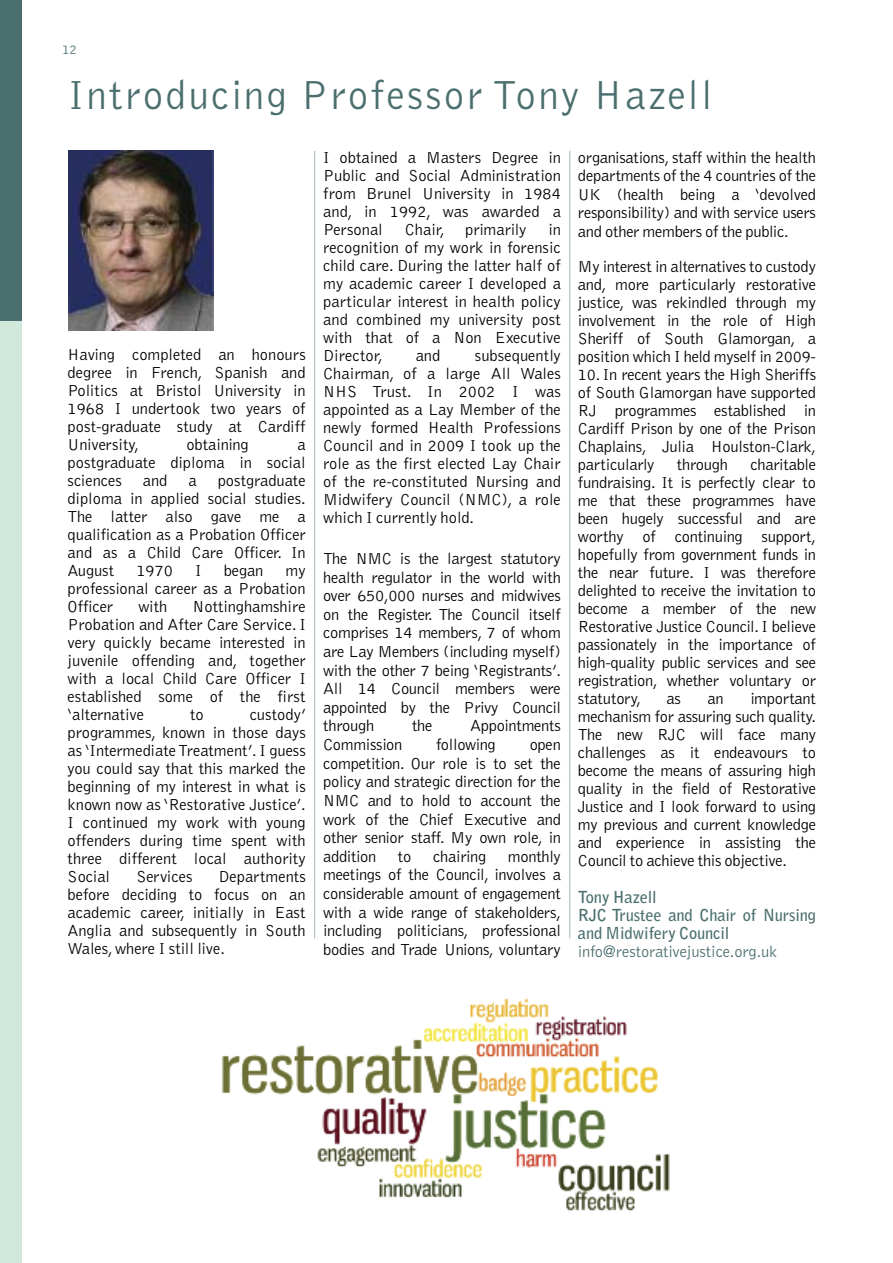
<style>
.page{position:relative;width:893px;height:1263px;background:#fff}
.page>*{position:absolute;margin:0;border:0;box-sizing:border-box;transform-origin:0 0}
.t1{font:300 42px "Bell Gothic";letter-spacing:.055em;color:#4b6f6f}
.t2{font:300 16.5px/18px "Bell Gothic";letter-spacing:-.015em;color:#000;text-align:justify}
.t3{font:700 16.5px/18px "Bell Gothic";letter-spacing:-.01em;color:#4b6f6f}
.t4{font:300 16.5px "Bell Gothic";letter-spacing:-.01em;color:#4b6f6f}
.t5{font:300 13.5px "Bell Gothic";color:#4b6f6f}
</style>
<div class="page">
<div style="left:0;top:0;width:21px;height:321px;background:#4b6f6f"></div>
<div style="left:0;top:321px;width:21px;height:942px;background:#d1e9dc"></div>
<hr style="left:570px;top:151px;width:1px;height:787px;background:#a5b7b7">
<hr style="left:314px;top:151px;width:1px;height:787px;background:#a5b7b7">
<img style="left:69px;top:151px;width:144px;height:179px">
<img style="left:222px;top:998px;width:448px;height:213px">
<p class="t5" style="left:62px;top:45px;width:16px">12</p>
<h1 class="t1" style="left:68px;top:80px;width:646px">Introducing Professor Tony Hazell</h1>
<p class="t2" style="left:578px;top:149px;width:240px;line-height:18.6px">organisations, staff within the health departments of the 4 countries of the UK (health being a ‘devolved responsibility) and with service users and other members of the public.</p>
<p class="t2" style="left:578px;top:258px;width:240px">My interest in alternatives to custody and, more particularly restorative justice, was rekindled through my involvement in the role of High Sheriff of South Glamorgan, a position which I held myself in 2009-</p>
<p class="t2" style="left:578px;top:366px;width:240px">10. In recent years the High Sheriffs of South Glamorgan have supported RJ programmes established in Cardiff Prison by one of the Prison Chaplains, Julia Houlston-Clark, particularly</p>
<p class="t2" style="left:323px;top:149px;width:239px">I obtained a Masters Degree in Public and Social Administration from Brunel University in 1984 and, in 1992, was awarded a Personal</p>
<p class="t2" style="left:405px;top:221px;width:123px">Chair, primarily</p>
<p class="t2" style="left:323px;top:221px;width:239px;text-indent:225px">in recognition of my work in forensic child care. During the latter half of my academic career I developed a particular interest in health policy and combined my university post with that of a Non Executive Director,</p>
<p class="t2" style="left:68px;top:346px;width:240px">Having completed an honours degree in French, Spanish and Politics at Bristol University in 1968 I undertook two years of post-graduate study at Cardiff University,</p>
<p class="t2" style="left:416px;top:347px;width:26px">and</p>
<p class="t2" style="left:323px;top:347px;width:239px;text-indent:152px">subsequently Chairman, of a large All Wales NHS Trust. In 2002 I was appointed as a Lay Member of the newly formed Health Professions Council and in 2009 I took up the role as the first elected Lay Chair of the re-constituted Nursing and Midwifery Council (NMC), a role which I currently hold.</p>
<p class="t2" style="left:323px;top:550px;width:239px;line-height:18.6px">The NMC is the largest statutory health regulator in the world with over 650,000 nurses and midwives on the Register. The Council itself comprises 14 members, 7 of whom are Lay Members (including myself) with the other 7 being ‘Registrants’.<br>All 14 Council members were appointed by the Privy Council through</p>
<p class="t2" style="left:186px;top:436px;width:64px">obtaining</p>
<p class="t2" style="left:68px;top:436px;width:240px;text-indent:230px">a postgraduate diploma in social sciences</p>
<p class="t2" style="left:578px;top:456px;width:240px;text-indent:173px">charitable fundraising. It is perfectly clear to me that these programmes have been hugely successful and are worthy of continuing support, hopefully from government funds in the near future. I was therefore delighted to receive the invitation to become a member of the new Restorative Justice Council. I believe passionately in the importance of high-quality public services and see registration, whether voluntary or statutory,</p>
<p class="t2" style="left:677px;top:456px;width:53px">through</p>
<p class="t2" style="left:68px;top:472px;width:240px;text-indent:150px">postgraduate diploma in applied social studies.<br>The latter also gave me a qualification as a Probation Officer and as a Child Care Officer. In August</p>
<p class="t2" style="left:143px;top:472px;width:26px">and</p>
<p class="t2" style="left:188px;top:472px;width:10px">a</p>
<p class="t2" style="left:137px;top:562px;width:38px">1970</p>
<p class="t2" style="left:195px;top:562px;width:8px">I</p>
<p class="t2" style="left:224px;top:562px;width:41px">began</p>
<p class="t2" style="left:68px;top:562px;width:240px;text-indent:218px">my professional career as a Probation Officer</p>
<p class="t2" style="left:68px;top:598px;width:240px;text-indent:125px">Nottinghamshire Probation and After Care Service. I very quickly became interested in juvenile offending and, together with a local Child Care Officer I established some of the first ‘alternative</p>
<p class="t2" style="left:138px;top:598px;width:31px">with</p>
<p class="t2" style="left:578px;top:690px;width:240px;text-indent:172px">important mechanism for assuring such quality.<br>The new RJC will face many challenges as it endeavours to become the means of assuring high quality in the field of Restorative Justice and I look forward to using my previous and current knowledge and experience in assisting the Council to achieve this objective.</p>
<p class="t3" style="left:578px;top:889px;width:240px">Tony Hazell<br>RJC Trustee and Chair of Nursing and Midwifery Council</p>
<p class="t4" style="left:578px;top:945px;width:201px">info@restorativejustice.org.uk</p>
<p class="t2" style="left:666px;top:690px;width:16px">as</p>
<p class="t2" style="left:707px;top:690px;width:18px">an</p>
<p class="t2" style="left:68px;top:706px;width:240px;text-indent:182px">custody’ programmes, known in those days as ‘IntermediateTreatment’. I guess you could say that this marked the beginning of my interest in what is known now as ‘Restorative Justice’.<br>I continued my work with young offenders during time spent with three different local authority Social</p>
<p class="t2" style="left:190px;top:706px;width:15px">to</p>
<p class="t2" style="left:412px;top:718px;width:22px">the</p>
<p class="t2" style="left:470px;top:718px;width:92px">Appointments</p>
<p class="t2" style="left:323px;top:736px;width:81px">Commission</p>
<p class="t2" style="left:436px;top:736px;width:61px">following</p>
<p class="t2" style="left:323px;top:736px;width:239px;line-height:18.6px;text-indent:206px">open competition. Our role is to set the policy and strategic direction for the NMC and to hold to account the work of the Chief Executive and other senior staff. My own role, in addition</p>
<p class="t2" style="left:323px;top:848px;width:239px;line-height:18.6px;text-indent:185px">monthly meetings of the Council, involves a considerable amount of engagement with a wide range of stakeholders, including politicians, professional bodies and Trade Unions, voluntary</p>
<p class="t2" style="left:398px;top:848px;width:15px">to</p>
<p class="t2" style="left:433px;top:848px;width:55px">chairing</p>
<p class="t2" style="left:136px;top:868px;width:58px">Services</p>
<p class="t2" style="left:68px;top:868px;width:240px;text-indent:151px">Departments before deciding to focus on an academic career, initially in East Anglia and subsequently in South Wales,where I still live.</p>
</div>
